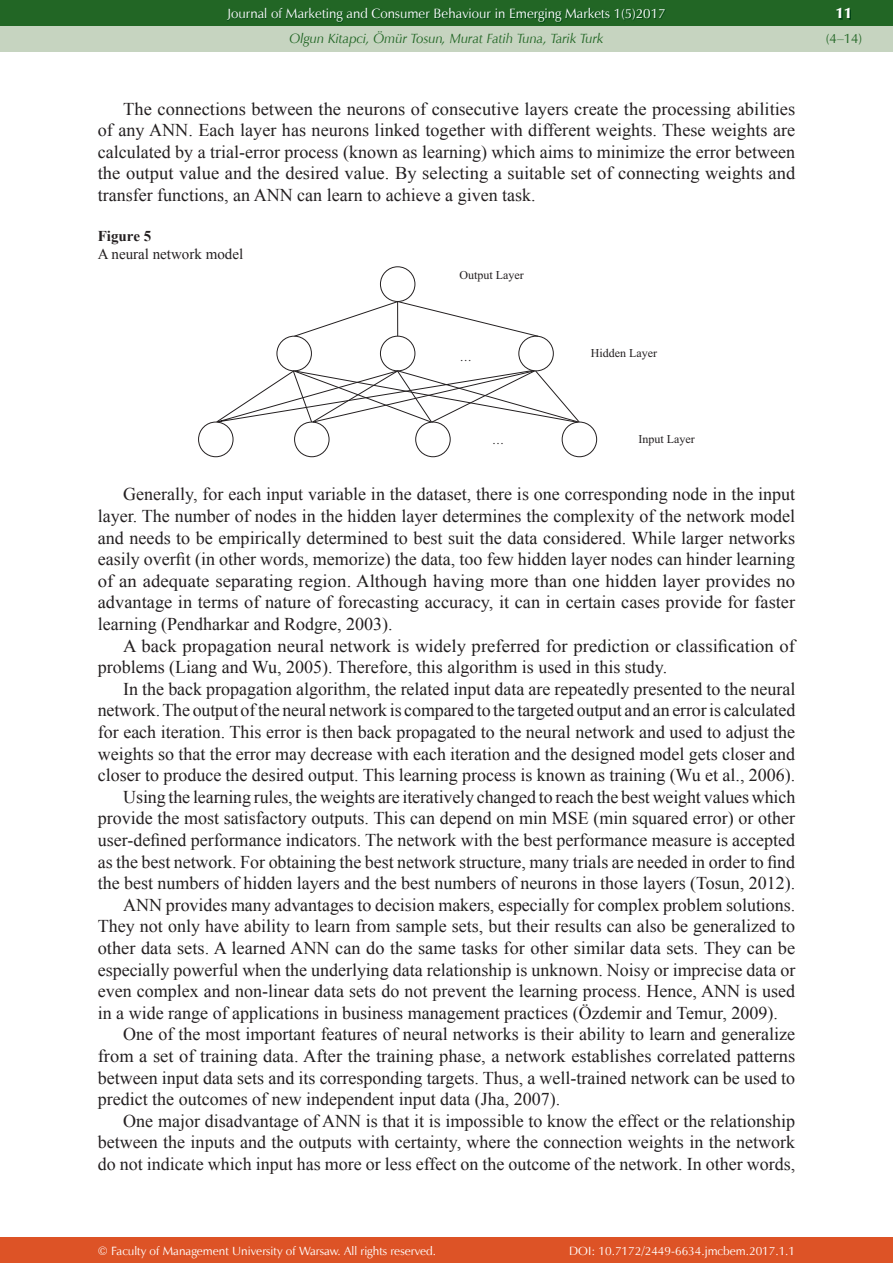
<style>
.page{position:relative;width:893px;height:1263px;background:#fff}
.page>*{position:absolute;margin:0;border:0;box-sizing:border-box;transform-origin:0 0}
.t1{font:18px/21.6px "Times New Roman";color:#231f20;text-align:justify}
.t2{font:18px/21.6px "Times New Roman";color:#231f20;scale:1.04 1}
.t3{font:15px "Times New Roman";color:#231f20}
.t4{font:700 15px "Times New Roman";color:#231f20}
.t5{font:15px "Zapf Humnst Ult EU";color:#fff}
.t6{font:13.5px "Zapf Humnst EU";color:#fff}
.t7{font:italic 13.5px "Zapf Humnst EU";color:#226625}
.t8{font:13.5px "Zapf Humnst EU";color:#226625}
.t9{font:12px "Zapf Humnst EU";color:#fff}
.t10{font:12px "Times New Roman";color:#231f20}
</style>
<div class="page">
<div style="left:0;top:0;width:893px;height:51px;background:#c6d4c0"></div>
<div style="left:0;top:1237px;width:893px;height:26px;background:#dd5326"></div>
<div style="left:0;top:0;width:893px;height:26px;background:#226625"></div>
<img style="left:228px;top:9px;width:438px;height:14px">
<img style="left:837px;top:9px;width:14px;height:11px">
<svg style="left:293px;top:301px;width:246px;height:36px"></svg>
<svg style="left:205px;top:370px;width:375px;height:55px"></svg>
<hr style="left:397px;top:302px;width:1px;height:34px;background:#231f20">
<div style="left:380px;top:266px;width:35px;height:36px;border:1px solid #231f20;border-radius:50%"></div>
<div style="left:380px;top:336px;width:35px;height:35px;border:1px solid #231f20;border-radius:50%"></div>
<div style="left:277px;top:336px;width:35px;height:35px;border:1px solid #231f20;border-radius:50%"></div>
<div style="left:518px;top:336px;width:36px;height:35px;border:1px solid #231f20;border-radius:50%"></div>
<div style="left:562px;top:422px;width:35px;height:35px;border:1px solid #231f20;border-radius:50%"></div>
<div style="left:415px;top:422px;width:36px;height:35px;border:1px solid #231f20;border-radius:50%"></div>
<div style="left:294px;top:422px;width:35px;height:35px;border:1px solid #231f20;border-radius:50%"></div>
<div style="left:198px;top:422px;width:35px;height:35px;border:1px solid #231f20;border-radius:50%"></div>
<p class="t6" style="left:227px;top:5px;width:440px">Journal of Marketing and Consumer Behaviour in Emerging Markets 1(5)2017</p>
<p class="t7" style="left:290px;top:30px;width:315px">Olgun Kitapci, Ömür Tosun, Murat Fatih Tuna, Tarik Turk</p>
<p class="t1" style="left:98px;top:98px;width:699px;text-indent:26px">The connections between the neurons of consecutive layers create the processing abilities of any ANN. Each layer has neurons linked together with different weights. These weights are calculated by a trial-error process (known as learning) which aims to minimize the error between the output value and the desired value. By selecting a suitable set of connecting weights and transfer functions, an ANN can learn to achieve a given task.</p>
<p class="t4" style="left:98px;top:227px;width:55px">Figure 5</p>
<p class="t3" style="left:98px;top:245px;width:147px">A neural network model</p>
<p class="t10" style="left:459px;top:271px;width:66px">Output Layer</p>
<p class="t10" style="left:460px;top:353px;width:13px">…</p>
<p class="t10" style="left:492px;top:435px;width:13px">…</p>
<p class="t10" style="left:591px;top:349px;width:68px">Hidden Layer</p>
<p class="t10" style="left:638px;top:435px;width:58px">Input Layer</p>
<p class="t1" style="left:98px;top:483px;width:699px;text-indent:26px">Generally, for each input variable in the dataset, there is one corresponding node in the input layer. The number of nodes in the hidden layer determines the complexity of the network model and needs to be empirically determined to best suit the data considered. While larger networks easily overfit (in other words, memorize) the data, too few hidden layer nodes can hinder learning of an adequate separating region. Although having more than one hidden layer provides no advantage in terms of nature of forecasting accuracy, it can in certain cases provide for faster learning (Pendharkar and Rodgre, 2003).</p>
<p class="t2" style="left:98px;top:635px;width:672px;text-indent:26px">A back propagation neural network is widely preferred for prediction or classification of problems (Liang and Wu, 2005). Therefore, this algorithm is used in this study.</p>
<p class="t1" style="left:123px;top:678px;width:674px">In the back propagation algorithm, the related input data are repeatedly presented to the neural</p>
<p class="t1" style="left:98px;top:699px;width:699px">network. The output of the neural network is compared to the targeted output and an error is calculated</p>
<p class="t1" style="left:98px;top:721px;width:699px">for each iteration. This error is then back propagated to the neural network and used to adjust the</p>
<p class="t1" style="left:98px;top:743px;width:699px">weights so that the error may decrease with each iteration and the designed model gets closer and</p>
<p class="t1" style="left:98px;top:764px;width:699px">closer to produce the desired output. This learning process is known as training (Wu et al., 2006).</p>
<p class="t1" style="left:123px;top:786px;width:673px">Using the learning rules, the weights are iteratively changed to reach the best weight values which</p>
<p class="t1" style="left:98px;top:807px;width:699px">provide the most satisfactory outputs. This can depend on min MSE (min squared error) or other</p>
<p class="t1" style="left:98px;top:829px;width:699px">user-defined performance indicators. The network with the best performance measure is accepted</p>
<p class="t1" style="left:98px;top:851px;width:699px">as the best network. For obtaining the best network structure, many trials are needed in order to find</p>
<p class="t1" style="left:98px;top:872px;width:699px">the best numbers of hidden layers and the best numbers of neurons in those layers (Tosun, 2012).</p>
<p class="t1" style="left:123px;top:894px;width:673px">ANN provides many advantages to decision makers, especially for complex problem solutions.</p>
<p class="t1" style="left:98px;top:915px;width:699px">They not only have ability to learn from sample sets, but their results can also be generalized to</p>
<p class="t1" style="left:98px;top:937px;width:699px">other data sets. A learned ANN can do the same tasks for other similar data sets. They can be</p>
<p class="t1" style="left:98px;top:959px;width:699px">especially powerful when the underlying data relationship is unknown. Noisy or imprecise data or</p>
<p class="t1" style="left:98px;top:980px;width:699px">even complex and non-linear data sets do not prevent the learning process. Hence, ANN is used</p>
<p class="t1" style="left:98px;top:1002px;width:682px">in a wide range of applications in business management practices (Özdemir and Temur, 2009).</p>
<p class="t1" style="left:123px;top:1023px;width:673px">One of the most important features of neural networks is their ability to learn and generalize</p>
<p class="t1" style="left:98px;top:1045px;width:699px">from a set of training data. After the training phase, a network establishes correlated patterns</p>
<p class="t1" style="left:98px;top:1067px;width:699px">between input data sets and its corresponding targets. Thus, a well-trained network can be used to</p>
<p class="t1" style="left:98px;top:1088px;width:464px">predict the outcomes of new independent input data (Jha, 2007).</p>
<p class="t1" style="left:123px;top:1110px;width:673px">One major disadvantage of ANN is that it is impossible to know the effect or the relationship</p>
<p class="t1" style="left:98px;top:1131px;width:699px">between the inputs and the outputs with certainty, where the connection weights in the network</p>
<p class="t1" style="left:98px;top:1153px;width:699px">do not indicate which input has more or less effect on the outcome of the network. In other words,</p>
<p class="t9" style="left:98px;top:1243px;width:340px">© Faculty of Management University of Warsaw. All rights reserved.</p>
<p class="t9" style="left:569px;top:1243px;width:227px">DOI: 10.7172/2449-6634.jmcbem.2017.1.1</p>
<p class="t5" style="left:836px;top:4px;width:18px">11</p>
<p class="t8" style="left:826px;top:30px;width:38px">(4–14)</p>
</div>
